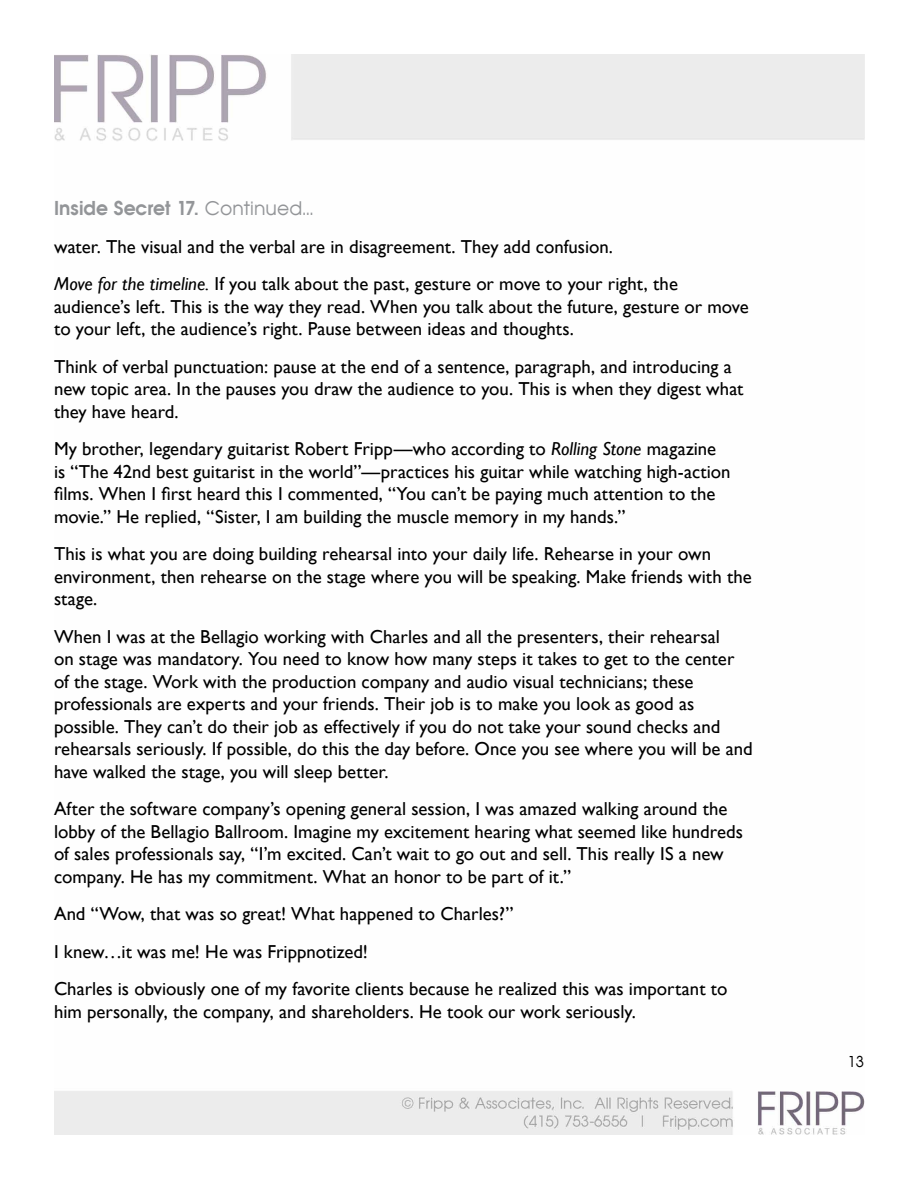
<style>
.page{position:relative;width:918px;height:1188px;background:#fff}
.page>*{position:absolute;margin:0;border:0;box-sizing:border-box;transform-origin:0 0}
.t1{font:18.75px/22.5px "Gill Sans";color:#000}
.t2{font:700 18.75px "Avian";color:#939598}
.t3{font:15px "Avian";color:#000}
.s1{font-weight:400}
.s2{font-style:italic}
</style>
<div class="page">
<img style="left:54px;top:54px;width:810px;height:1080px">
<p class="t2" style="left:54px;top:196px;width:261px">Inside Secret 17. <span class="s1">Continued...</span></p>
<p class="t1" style="left:54px;top:228px;width:625px;line-height:37.5px">water. The visual and the verbal are in disagreement. They add confusion.<br><span class="s2">Move for the timeline.</span> If you talk about the past, gesture or move to your right, the</p>
<p class="t1" style="left:54px;top:295px;width:696px">audience’s left. This is the way they read. When you talk about the future, gesture or move to your left, the audience’s right. Pause between ideas and thoughts.</p>
<p class="t1" style="left:54px;top:355px;width:691px">Think of verbal punctuation: pause at the end of a sentence, paragraph, and introducing a new topic area. In the pauses you draw the audience to you. This is when they digest what they have heard.</p>
<p class="t1" style="left:54px;top:438px;width:678px">My brother, legendary guitarist Robert Fripp—who according to <span class="s2">Rolling Stone</span> magazine is “The 42nd best guitarist in the world”—practices his guitar while watching high-action films. When I first heard this I commented, “You can’t be paying much attention to the movie.” He replied, “Sister, I am building the muscle memory in my hands.”</p>
<p class="t1" style="left:54px;top:543px;width:699px">This is what you are doing building rehearsal into your daily life. Rehearse in your own environment, then rehearse on the stage where you will be speaking. Make friends with the stage.</p>
<p class="t1" style="left:54px;top:625px;width:700px">When I was at the Bellagio working with Charles and all the presenters, their rehearsal<br>on stage was mandatory. You need to know how many steps it takes to get to the center of the stage. Work with the production company and audio visual technicians; these professionals are experts and your friends. Their job is to make you look as good as possible. They can’t do their job as effectively if you do not take your sound checks and rehearsals seriously. If possible, do this the day before. Once you see where you will be and have walked the stage, you will sleep better.</p>
<p class="t1" style="left:54px;top:798px;width:690px">After the software company’s opening general session, I was amazed walking around the lobby of the Bellagio Ballroom. Imagine my excitement hearing what seemed like hundreds of sales professionals say, “I’m excited. Can’t wait to go out and sell. This really IS a new company. He has my commitment. What an honor to be part of it.”</p>
<p class="t1" style="left:54px;top:895px;width:675px;line-height:37.5px">And “Wow, that was so great! What happened to Charles?”<br>I knew…it was me! He was Frippnotized!<br>Charles is obviously one of my favorite clients because he realized this was important to</p>
<p class="t1" style="left:54px;top:1000px;width:583px">him personally, the company, and shareholders. He took our work seriously.</p>
<p class="t3" style="left:847px;top:1053px;width:18px">13</p>
</div>
